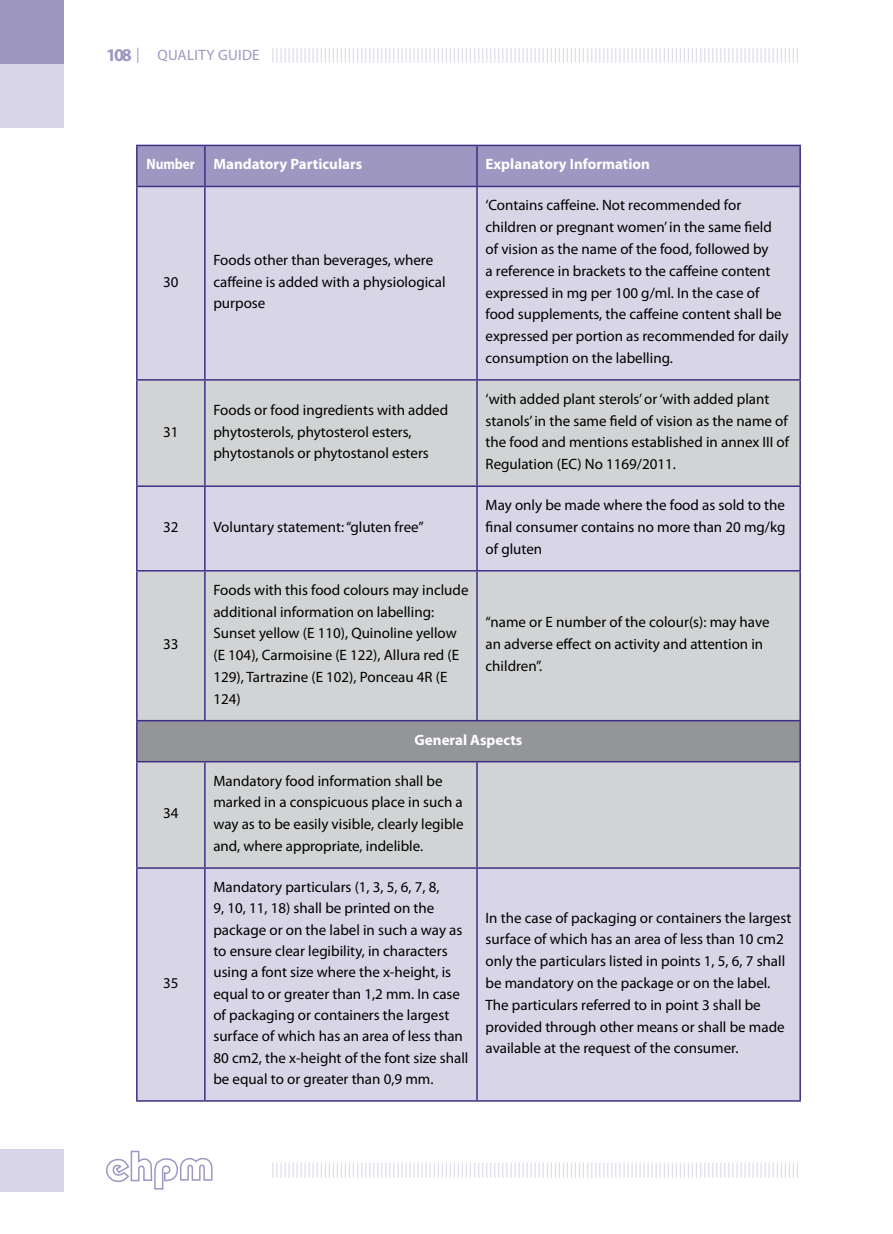
<style>
.page{position:relative;width:893px;height:1234px;background:#fff}
.page>*{position:absolute;margin:0;border:0;box-sizing:border-box;transform-origin:0 0}
.t1{font:15px/21.8px "Myriad Pro";color:#000}
.t2{font:15px "Myriad Pro";letter-spacing:.02em;color:#d8d5e7}
.t3{font:700 15px "Myriad Pro";color:#fff}
.t4{font:700 15px "Myriad Pro";color:#fff;scale:.9 1}
.s1{font-weight:700;font-size:18px;color:#9e97c2}
.s2{color:#9e97c2}
</style>
<div class="page">
<div style="left:138px;top:146px;width:661px;height:40px;background:#9e97c2"></div>
<div style="left:138px;top:187px;width:661px;height:912px;background:#d8d5e7"></div>
<svg style="left:138px;top:380px;width:661px;height:487px;background:#d1d2d7"></svg>
<div style="left:137px;top:720px;width:663px;height:41px;background:#939598"></div>
<hr style="left:136px;top:145px;width:69px;height:1px;background:#3e2f85">
<hr style="left:136px;top:146px;width:2px;height:40px;background:#3e2f85">
<hr style="left:205px;top:145px;width:272px;height:1px;background:#3e2f85">
<hr style="left:204px;top:146px;width:2px;height:40px;background:#3e2f85">
<hr style="left:477px;top:145px;width:324px;height:1px;background:#3e2f85">
<hr style="left:476px;top:146px;width:2px;height:40px;background:#3e2f85">
<hr style="left:799px;top:146px;width:2px;height:40px;background:#3e2f85">
<hr style="left:136px;top:186px;width:69px;height:1px;background:#3e2f85">
<hr style="left:136px;top:187px;width:2px;height:192px;background:#3e2f85">
<hr style="left:205px;top:186px;width:272px;height:1px;background:#3e2f85">
<hr style="left:204px;top:187px;width:2px;height:192px;background:#3e2f85">
<hr style="left:477px;top:186px;width:324px;height:1px;background:#3e2f85">
<hr style="left:476px;top:187px;width:2px;height:192px;background:#3e2f85">
<hr style="left:799px;top:187px;width:2px;height:192px;background:#3e2f85">
<hr style="left:136px;top:379px;width:69px;height:1px;background:#3e2f85">
<hr style="left:136px;top:380px;width:2px;height:105px;background:#3e2f85">
<hr style="left:205px;top:379px;width:272px;height:1px;background:#3e2f85">
<hr style="left:204px;top:380px;width:2px;height:105px;background:#3e2f85">
<hr style="left:477px;top:379px;width:324px;height:1px;background:#3e2f85">
<hr style="left:476px;top:380px;width:2px;height:105px;background:#3e2f85">
<hr style="left:799px;top:380px;width:2px;height:105px;background:#3e2f85">
<hr style="left:136px;top:485px;width:69px;height:2px;background:#3e2f85">
<hr style="left:136px;top:487px;width:2px;height:83px;background:#3e2f85">
<hr style="left:205px;top:485px;width:272px;height:2px;background:#3e2f85">
<hr style="left:204px;top:487px;width:2px;height:83px;background:#3e2f85">
<hr style="left:477px;top:485px;width:324px;height:2px;background:#3e2f85">
<hr style="left:476px;top:487px;width:2px;height:83px;background:#3e2f85">
<hr style="left:799px;top:487px;width:2px;height:83px;background:#3e2f85">
<hr style="left:136px;top:570px;width:69px;height:1px;background:#3e2f85">
<hr style="left:136px;top:571px;width:2px;height:148px;background:#3e2f85">
<hr style="left:205px;top:570px;width:272px;height:1px;background:#3e2f85">
<hr style="left:204px;top:571px;width:2px;height:148px;background:#3e2f85">
<hr style="left:477px;top:570px;width:324px;height:1px;background:#3e2f85">
<hr style="left:476px;top:571px;width:2px;height:148px;background:#3e2f85">
<hr style="left:799px;top:571px;width:2px;height:148px;background:#3e2f85">
<hr style="left:136px;top:719px;width:69px;height:2px;background:#3e2f85">
<hr style="left:136px;top:721px;width:2px;height:39px;background:#3e2f85">
<hr style="left:205px;top:719px;width:272px;height:2px;background:#3e2f85">
<hr style="left:477px;top:719px;width:324px;height:2px;background:#3e2f85">
<hr style="left:799px;top:721px;width:2px;height:39px;background:#3e2f85">
<hr style="left:136px;top:760px;width:69px;height:2px;background:#3e2f85">
<hr style="left:136px;top:762px;width:2px;height:105px;background:#3e2f85">
<hr style="left:205px;top:760px;width:272px;height:2px;background:#3e2f85">
<hr style="left:204px;top:762px;width:2px;height:105px;background:#3e2f85">
<hr style="left:477px;top:760px;width:324px;height:2px;background:#3e2f85">
<hr style="left:476px;top:762px;width:2px;height:105px;background:#3e2f85">
<hr style="left:799px;top:762px;width:2px;height:105px;background:#3e2f85">
<hr style="left:136px;top:867px;width:69px;height:1px;background:#3e2f85">
<hr style="left:136px;top:868px;width:2px;height:231px;background:#3e2f85">
<hr style="left:205px;top:867px;width:272px;height:1px;background:#3e2f85">
<hr style="left:204px;top:868px;width:2px;height:231px;background:#3e2f85">
<hr style="left:477px;top:867px;width:324px;height:1px;background:#3e2f85">
<hr style="left:476px;top:868px;width:2px;height:231px;background:#3e2f85">
<hr style="left:799px;top:868px;width:2px;height:231px;background:#3e2f85">
<hr style="left:136px;top:1099px;width:69px;height:2px;background:#3e2f85">
<hr style="left:205px;top:1099px;width:272px;height:2px;background:#3e2f85">
<hr style="left:477px;top:1099px;width:324px;height:2px;background:#3e2f85">
<div style="left:0;top:0;width:64px;height:128px;background:#d8d5e7"></div>
<div style="left:0;top:1148px;width:64px;height:43px;background:#d8d5e7"></div>
<div style="left:0;top:0;width:64px;height:64px;background:#9e97c2"></div>
<svg style="left:106px;top:1150px;width:107px;height:39px"></svg>
<p class="t2" style="left:106px;top:44px;width:695px"><span class="s1">108</span> <span class="s2">| QUALITY GUIDE</span> |||||||||||||||||||||||||||||||||||||||||||||||||||||||||||||||||||||||||||||||||||||||||||||||||||||||||||||||||||||||||||||||||||</p>
<p class="t4" style="left:147px;top:154px;width:241px">Number Mandatory Particulars</p>
<p class="t3" style="left:485px;top:154px;width:166px">Explanatory Information</p>
<p class="t1" style="left:163px;top:270px;width:17px">30</p>
<p class="t1" style="left:163px;top:420px;width:17px">31</p>
<p class="t1" style="left:213px;top:249px;width:234px">Foods other than beverages, where caffeine is added with a physiological purpose</p>
<p class="t1" style="left:485px;top:194px;width:304px">‘Contains caffeine. Not recommended for children or pregnant women’ in the same field<br>of vision as the name of the food, followed by<br>a reference in brackets to the caffeine content expressed in mg per 100 g/ml. In the case of food supplements, the caffeine content shall be expressed per portion as recommended for daily consumption on the labelling.</p>
<p class="t1" style="left:213px;top:398px;width:236px">Foods or food ingredients with added phytosterols, phytosterol esters, phytostanols or phytostanol esters</p>
<p class="t1" style="left:486px;top:387px;width:305px">‘with added plant sterols’ or ‘with added plant stanols’ in the same field of vision as the name of the food and mentions established in annex III of Regulation (EC) No 1169/2011.</p>
<p class="t1" style="left:163px;top:515px;width:17px">32</p>
<p class="t1" style="left:213px;top:515px;width:212px">Voluntary statement: “gluten free”</p>
<p class="t1" style="left:163px;top:633px;width:17px">33</p>
<p class="t1" style="left:213px;top:578px;width:257px">Foods with this food colours may include additional information on labelling:<br>Sunset yellow (E 110), Quinoline yellow (E 104), Carmoisine (E 122), Allura red (E 129), Tartrazine (E 102), Ponceau 4R (E 124)</p>
<p class="t1" style="left:486px;top:494px;width:301px;text-align:justify">May only be made where the food as sold to the final consumer contains no more than 20 mg/kg of gluten</p>
<p class="t1" style="left:486px;top:611px;width:286px">“name or E number of the colour(s): may have an adverse effect on activity and attention in children”.</p>
<p class="t1" style="left:163px;top:802px;width:17px">34</p>
<p class="t1" style="left:163px;top:971px;width:17px">35</p>
<p class="t3" style="left:415px;top:729px;width:109px">General Aspects</p>
<p class="t1" style="left:213px;top:769px;width:252px">Mandatory food information shall be marked in a conspicuous place in such a way as to be easily visible, clearly legible and, where appropriate, indelible.</p>
<p class="t1" style="left:213px;top:875px;width:257px;line-height:21.3px">Mandatory particulars (1, 3, 5, 6, 7, 8,<br>9, 10, 11, 18) shall be printed on the package or on the label in such a way as to ensure clear legibility, in characters using a font size where the x-height, is equal to or greater than 1,2 mm. In case of packaging or containers the largest surface of which has an area of less than 80 cm2, the x-height of the font size shall be equal to or greater than 0,9 mm.</p>
<p class="t1" style="left:486px;top:906px;width:307px">In the case of packaging or containers the largest surface of which has an area of less than 10 cm2 only the particulars listed in points 1, 5, 6, 7 shall be mandatory on the package or on the label.<br>The particulars referred to in point 3 shall be provided through other means or shall be made available at the request of the consumer.</p>
<p class="t2" style="left:271px;top:1159px;width:530px">|||||||||||||||||||||||||||||||||||||||||||||||||||||||||||||||||||||||||||||||||||||||||||||||||||||||||||||||||||||||||||||||||||</p>
</div>
